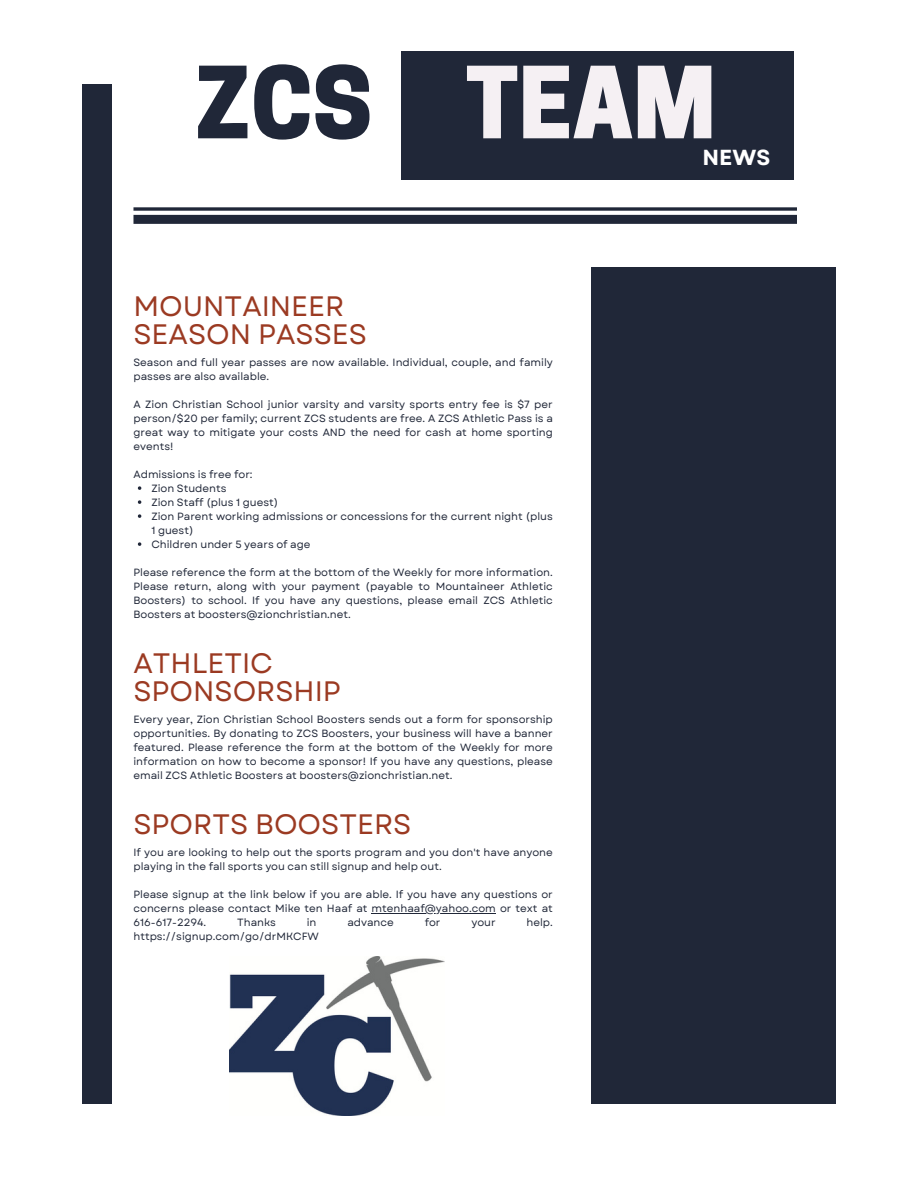
<style>
.page{position:relative;width:918px;height:1188px;background:#fff}
.page>*{position:absolute;margin:0;border:0;box-sizing:border-box;transform-origin:0 0}
.t1{font:800 93.15px "Cooper Hewitt";color:#f5f0f3}
.t2{font:800 93.15px "Cooper Hewitt";color:#202738}
.t3{font:28.05px/28.2px "Garet";color:#9b3a22}
.t4{font:700 21.75px "Garet";color:#fff}
.t5{font:10.5px/14px "Garet";color:#202738;text-align:justify}
</style>
<div class="page">
<div style="left:591px;top:268px;width:245px;height:836px;background:#202738"></div>
<div style="left:82px;top:84px;width:30px;height:1020px;background:#202738"></div>
<div style="left:401px;top:51px;width:392px;height:129px;background:#202738"></div>
<svg style="left:133px;top:207px;width:664px;height:4px;background:#424856"></svg>
<div style="left:133px;top:215px;width:664px;height:9px;background:#202738"></div>
<img style="left:230px;top:957px;width:215px;height:158px">
<svg style="left:138px;top:486px;width:3px;height:4px"></svg>
<svg style="left:138px;top:500px;width:3px;height:4px"></svg>
<svg style="left:138px;top:514px;width:3px;height:4px"></svg>
<svg style="left:138px;top:542px;width:3px;height:4px"></svg>
<hr style="left:372px;top:913px;width:124px;height:1px;background:#202738">
<h1 class="t2" style="left:194px;top:68px;width:179px">ZCS</h1>
<h3 class="t1" style="left:466px;top:68px;width:252px">TEAM</h3>
<h2 class="t4" style="left:703px;top:142px;width:69px">NEWS</h2>
<p class="t3" style="left:133px;top:292px;width:235px">MOUNTAINEER<br>SEASON PASSES</p>
<p class="t5" style="left:133px;top:355px;width:421px">Season and full year passes are now available. Individual, couple, and family passes are also available.</p>
<p class="t5" style="left:133px;top:397px;width:421px">A Zion Christian School junior varsity and varsity sports entry fee is $7 per person/$20 per family; current ZCS students are free. A ZCS Athletic Pass is a great way to mitigate your costs AND the need for cash at home sporting events!</p>
<p class="t5" style="left:133px;top:467px;width:121px">Admissions is free for:</p>
<p class="t5" style="left:151px;top:481px;width:77px">Zion Students</p>
<p class="t5" style="left:151px;top:495px;width:128px">Zion Staff (plus 1 guest)</p>
<p class="t5" style="left:151px;top:509px;width:403px">Zion Parent working admissions or concessions for the current night (plus<br>1 guest)</p>
<p class="t5" style="left:151px;top:537px;width:161px">Children under 5 years of age</p>
<h2 class="t5" style="left:133px;top:565px;width:421px">Please reference the form at the bottom of the Weekly for more information.<br>Please return, along with your payment (payable to Mountaineer Athletic Boosters) to school. If you have any questions, please email ZCS Athletic Boosters at boosters@zionchristian.net.</h2>
<p class="t3" style="left:133px;top:649px;width:209px">ATHLETIC<br>SPONSORSHIP</p>
<h2 class="t5" style="left:133px;top:712px;width:421px">Every year, Zion Christian School Boosters sends out a form for sponsorship opportunities. By donating to ZCS Boosters, your business will have a banner featured. Please reference the form at the bottom of the Weekly for more information on how to become a sponsor! If you have any questions, please email ZCS Athletic Boosters at boosters@zionchristian.net.</h2>
<p class="t3" style="left:133px;top:810px;width:279px">SPORTS BOOSTERS</p>
<p class="t5" style="left:133px;top:845px;width:421px">If you are looking to help out the sports program and you don't have anyone playing in the fall sports you can still signup and help out.</p>
<p class="t5" style="left:133px;top:887px;width:421px">Please signup at the link below if you are able. If you have any questions or concerns please contact Mike ten Haaf at mtenhaaf@yahoo.com or text at 616-617-2294.</p>
<p class="t5" style="left:237px;top:915px;width:40px">Thanks</p>
<p class="t5" style="left:307px;top:915px;width:11px">in</p>
<p class="t5" style="left:347px;top:915px;width:48px">advance</p>
<p class="t5" style="left:425px;top:915px;width:17px">for</p>
<p class="t5" style="left:471px;top:915px;width:26px">your</p>
<p class="t5" style="left:526px;top:915px;width:28px">help.</p>
<p class="t5" style="left:133px;top:929px;width:187px">https://signup.com/go/drMKCFW</p>
</div>
